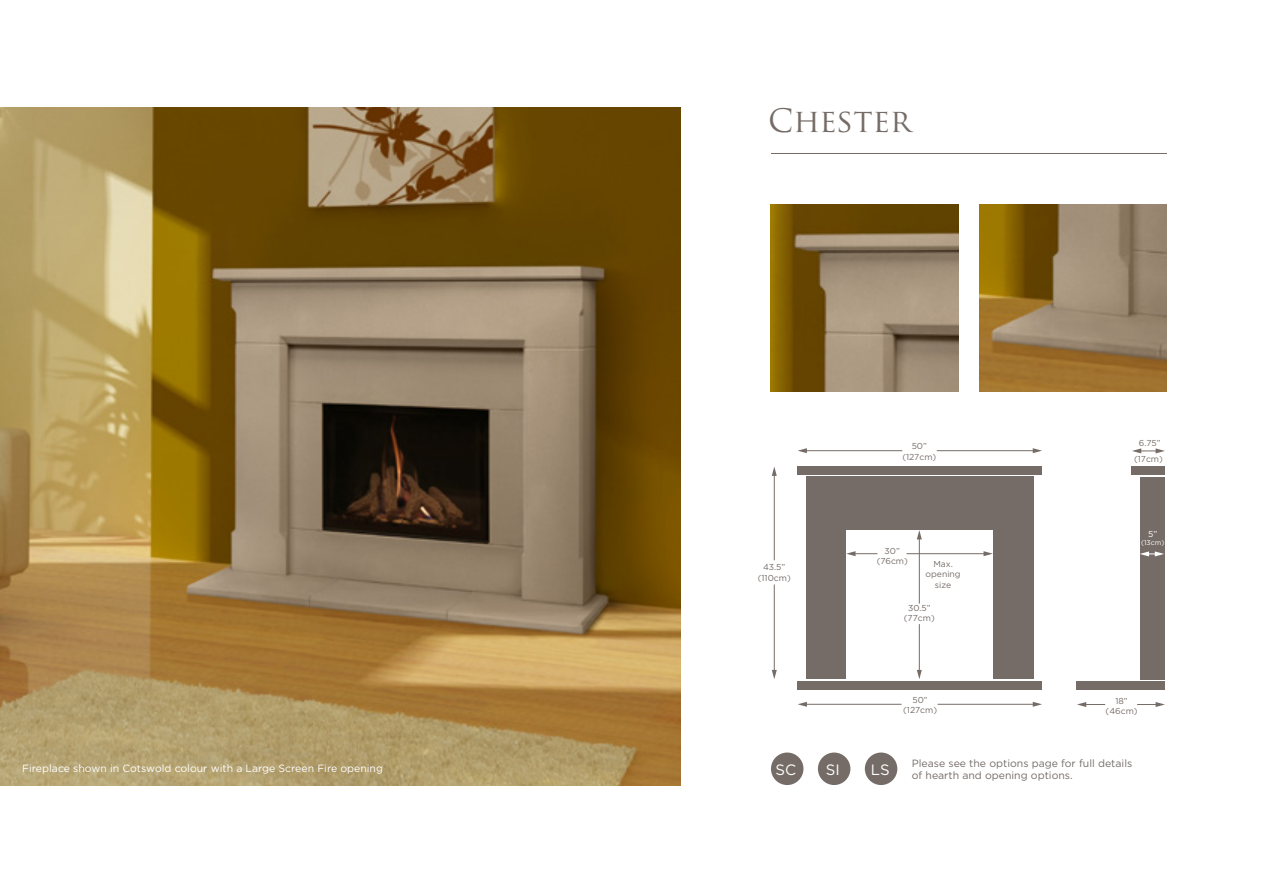
<style>
.page{position:relative;width:1263px;height:893px;background:#fff}
.page>*{position:absolute;margin:0;border:0;box-sizing:border-box;transform-origin:0 0}
.t1{font:31.5px "Trajan Pro";color:#756c67}
.t2{font:15px "Gotham";color:#fff}
.t3{font:10.5px "Gotham";color:#756c67}
.t4{font:10.5px "Gotham";color:#fff}
.t5{font:8.7px/10.4px "Gotham";color:#756c67;text-align:center}
.t6{font:8.7px "Gotham";color:#fff}
.t7{font:6.9px "Gotham";color:#fff}
</style>
<div class="page">
<img style="left:0;top:108px;width:680px;height:677px">
<img style="left:771px;top:204px;width:187px;height:187px">
<img style="left:980px;top:204px;width:187px;height:187px">
<hr style="left:771px;top:153px;width:396px;height:1px;background:#756c67">
<div style="left:806px;top:476px;width:227px;height:203px;background:#756c67"></div>
<div style="left:797px;top:681px;width:245px;height:8px;background:#756c67"></div>
<div style="left:846px;top:530px;width:147px;height:150px;background:#fff"></div>
<hr style="left:805px;top:704px;width:96px;height:1px;background:#756c67">
<svg style="left:798px;top:702px;width:9px;height:5px"></svg>
<hr style="left:937px;top:704px;width:97px;height:1px;background:#756c67">
<svg style="left:1033px;top:702px;width:9px;height:5px"></svg>
<hr style="left:774px;top:474px;width:1px;height:86px;background:#756c67">
<svg style="left:772px;top:467px;width:5px;height:9px"></svg>
<hr style="left:774px;top:584px;width:1px;height:88px;background:#756c67">
<svg style="left:772px;top:670px;width:5px;height:9px"></svg>
<hr style="left:906px;top:553px;width:79px;height:1px;background:#756c67">
<svg style="left:983px;top:551px;width:10px;height:5px"></svg>
<svg style="left:846px;top:551px;width:31px;height:5px"></svg>
<hr style="left:919px;top:538px;width:1px;height:66px;background:#756c67">
<svg style="left:917px;top:530px;width:5px;height:9px"></svg>
<hr style="left:919px;top:624px;width:1px;height:48px;background:#756c67">
<svg style="left:917px;top:670px;width:5px;height:9px"></svg>
<div style="left:1140px;top:477px;width:25px;height:202px;background:#756c67"></div>
<div style="left:1077px;top:681px;width:88px;height:8px;background:#756c67"></div>
<svg style="left:1077px;top:702px;width:28px;height:5px"></svg>
<svg style="left:1137px;top:702px;width:28px;height:5px"></svg>
<svg style="left:1140px;top:551px;width:24px;height:5px"></svg>
<div style="left:797px;top:466px;width:245px;height:9px;background:#756c67"></div>
<hr style="left:805px;top:450px;width:97px;height:1px;background:#756c67">
<svg style="left:798px;top:448px;width:9px;height:5px"></svg>
<hr style="left:937px;top:450px;width:97px;height:1px;background:#756c67">
<svg style="left:1033px;top:448px;width:9px;height:5px"></svg>
<div style="left:1132px;top:467px;width:33px;height:8px;background:#756c67"></div>
<svg style="left:1132px;top:448px;width:33px;height:5px"></svg>
<div style="left:771px;top:752px;width:32px;height:33px;background:#756c67;border-radius:50%"></div>
<div style="left:818px;top:752px;width:32px;height:33px;background:#756c67;border-radius:50%"></div>
<div style="left:865px;top:752px;width:32px;height:33px;background:#756c67;border-radius:50%"></div>
<p class="t4" style="left:22px;top:761px;width:362px">Fireplace shown in Cotswold colour with a Large Screen Fire opening</p>
<p class="t1" style="left:768px;top:100px;width:145px">CHESTER</p>
<p class="t5" style="left:758px;top:562px;width:34px">43.5” (110cm)</p>
<p class="t5" style="left:902px;top:441px;width:35px">50” (127cm)</p>
<p class="t5" style="left:1134px;top:435px;width:30px;line-height:15.6px">6.75” (17cm)</p>
<p class="t5" style="left:877px;top:545px;width:33px">30” (76cm)</p>
<p class="t5" style="left:926px;top:558px;width:37px">Max. opening size</p>
<p class="t5" style="left:904px;top:602px;width:32px">30.5” (77cm)</p>
<p class="t5" style="left:903px;top:694px;width:35px">50” (127cm)</p>
<p class="t6" style="left:1148px;top:528px;width:11px">5”</p>
<p class="t7" style="left:1141px;top:538px;width:25px">(13cm)</p>
<p class="t5" style="left:1106px;top:695px;width:33px">18” (46cm)</p>
<p class="t2" style="left:776px;top:760px;width:22px">SC</p>
<p class="t2" style="left:826px;top:760px;width:15px">SI</p>
<p class="t2" style="left:871px;top:760px;width:20px">LS</p>
<p class="t3" style="left:912px;top:756px;width:222px">Please see the options page for full details</p>
<p class="t3" style="left:912px;top:769px;width:162px">of hearth and opening options.</p>
</div>
